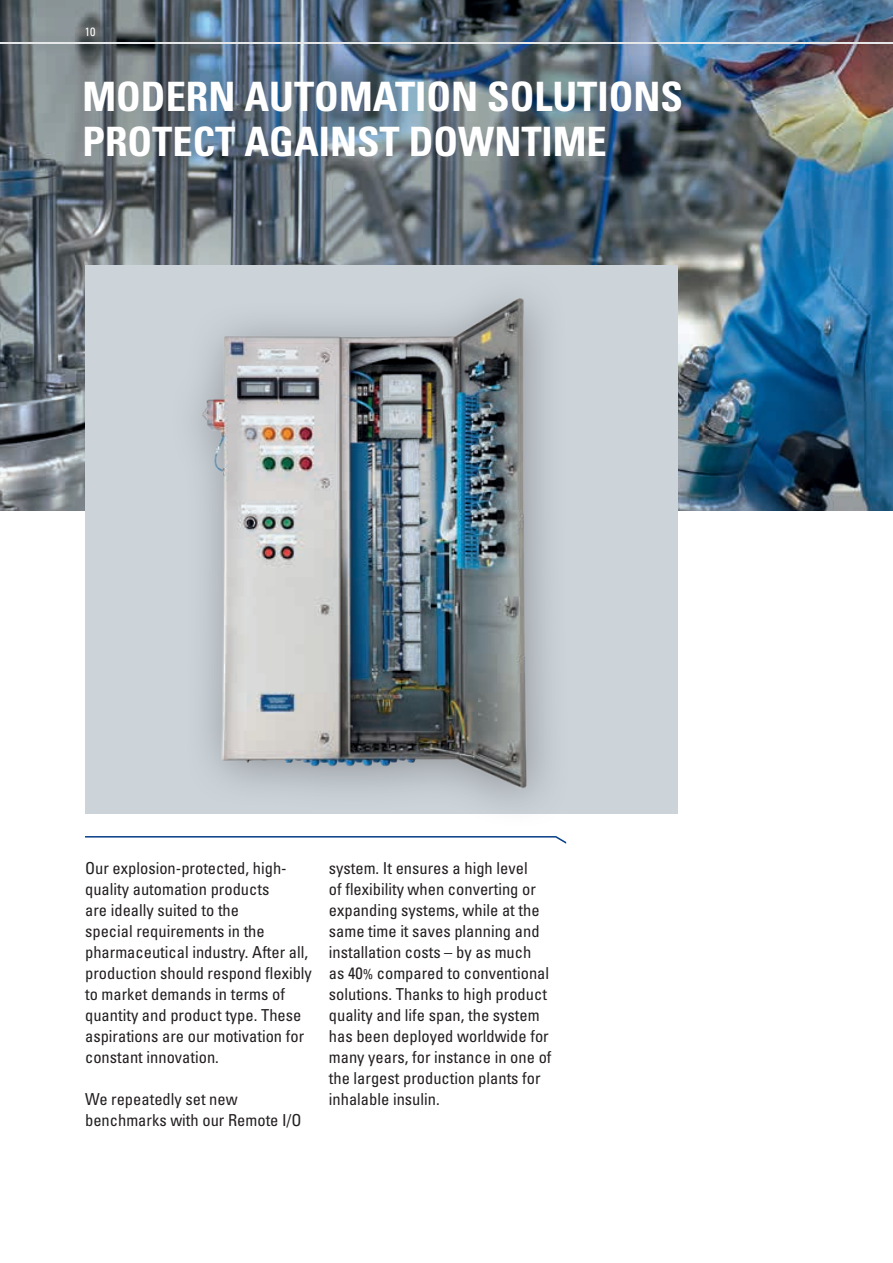
<style>
.page{position:relative;width:893px;height:1263px;background:#fff}
.page>*{position:absolute;margin:0;border:0;box-sizing:border-box;transform-origin:0 0}
.t1{font:700 condensed 40.5px/45px "Univers LT Std";color:#fff}
.t2{font:condensed 16.5px/21px "Univers LT Std";color:#231f20}
.t3{font:condensed 12px "Univers LT Std";color:#fff}
.s1{font-size:13.5px}
</style>
<div class="page">
<img style="left:0;top:0;width:893px;height:510px">
<div style="left:85px;top:265px;width:592px;height:549px;background:#ccd4da"></div>
<div style="left:167px;top:264px;width:405px;height:569px;background:#231f20;opacity:.37"></div>
<img style="left:190px;top:289px;width:346px;height:514px">
<hr style="left:0;top:43px;width:893px;height:1px;background:#e6e7e9">
<svg style="left:85px;top:836px;width:481px;height:8px"></svg>
<p class="t3" style="left:85px;top:24px;width:12px">10</p>
<h1 class="t1" style="left:82px;top:74px;width:602px">MODERN AUTOMATION SOLUTIONS<br>PROTECT AGAINST DOWNTIME</h1>
<p class="t2" style="left:85px;top:857px;width:228px">Our explosion-protected, high&shy;quality automation products<br>are ideally suited to the<br>special requirements in the pharmaceutical industry. After all, production should respond flexibly to market demands in terms of quantity and product type. These aspirations are our motivation for constant innovation.</p>
<p class="t2" style="left:85px;top:1088px;width:218px">We repeatedly set new benchmarks with our Remote I/O</p>
<p class="t2" style="left:329px;top:857px;width:224px">system. It ensures a high level<br>of flexibility when converting or expanding systems, while at the same time it saves planning and installation costs – by as much<br>as 40<span class="s1">%</span> compared to conventional solutions. Thanks to high product quality and life span, the system has been deployed worldwide for many years, for instance in one of the largest production plants for inhalable insulin.</p>
</div>
